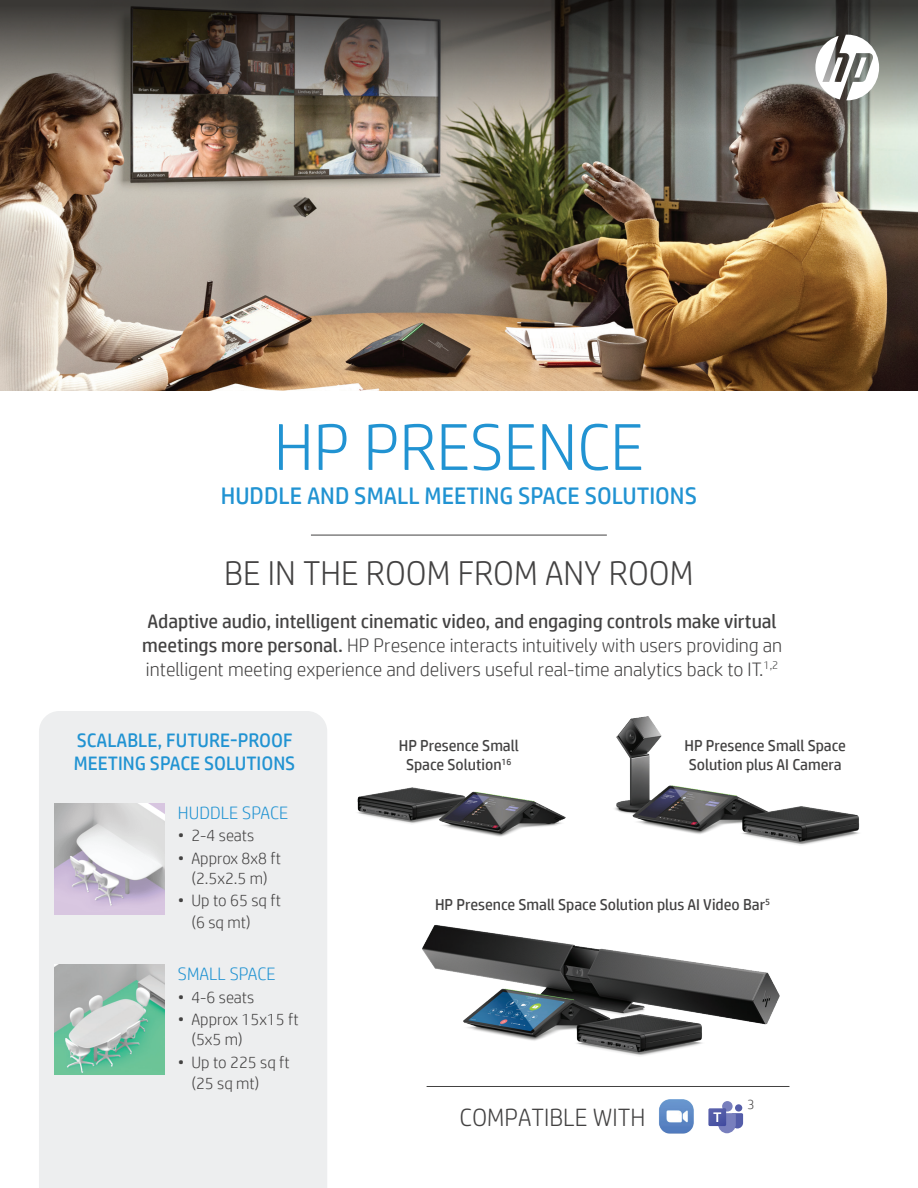
<style>
.page{position:relative;width:918px;height:1188px;background:#fff}
.page>*{position:absolute;margin:0;border:0;box-sizing:border-box;transform-origin:0 0}
.t1{font:300 66px "HP Simplified";color:#2193d2}
.t2{font:300 33px "HP Simplified Hans";color:#434242}
.t3{font:24px "HP Simplified";color:#2193d2}
.t4{font:300 24px "HP Simplified Hans";color:#434242}
.t5{font:300 19.5px/24px "HP Simplified";color:#434242}
.t6{font:19.5px/23.4px "HP Simplified";color:#2193d2}
.t7{font:300 18px "HP Simplified";color:#2193d2}
.t8{font:300 16.5px/19.5px "HP Simplified";color:#434242}
.t9{font:15.75px/18.9px "HP Simplified";color:#434242;text-align:center}
.t10{font:300 13.5px "HP Simplified";color:#434242}
.s1{font-weight:400}
</style>
<div class="page">
<img style="left:0;top:135px;width:918px;height:256px">
<img style="left:0;top:0;width:918px;height:135px">
<hr style="left:311px;top:535px;width:296px;height:1px;background:#434242">
<svg style="left:815px;top:35px;width:64px;height:65px"></svg>
<img style="left:357px;top:787px;width:209px;height:50px">
<img style="left:614px;top:716px;width:246px;height:129px">
<img style="left:422px;top:925px;width:358px;height:131px">
<div style="left:39px;top:711px;width:288px;height:477px;background:#edeeef"></div>
<hr style="left:427px;top:1086px;width:362px;height:1px;background:#434242">
<img style="left:659px;top:1099px;width:35px;height:35px">
<div style="left:735px;top:1104px;width:7px;height:8px;background:#545da9;border-radius:50%"></div>
<div style="left:722px;top:1101px;width:11px;height:11px;background:#787fbd;border-radius:50%"></div>
<svg style="left:708px;top:1108px;width:35px;height:25px"></svg>
<img style="left:54px;top:804px;width:110px;height:110px">
<img style="left:54px;top:965px;width:110px;height:110px">
<h1 class="t1" style="left:274px;top:410px;width:371px">HP PRESENCE</h1>
<p class="t3" style="left:221px;top:482px;width:478px">HUDDLE AND SMALL MEETING SPACE SOLUTIONS</p>
<h2 class="t2" style="left:224px;top:555px;width:471px">BE IN THE ROOM FROM ANY ROOM</h2>
<p class="t5" style="left:142px;top:609px;width:642px"><span class="s1">Adaptive audio, intelligent cinematic video, and engaging controls make virtual meetings more personal.</span> HP Presence interacts intuitively with users providing an intelligent meeting experience and delivers useful real-time analytics back to IT.<sup>1,2</sup></p>
<p class="t6" style="left:74px;top:728px;width:223px">SCALABLE, FUTURE-PROOF<br>MEETING SPACE SOLUTIONS</p>
<p class="t7" style="left:178px;top:802px;width:112px">HUDDLE SPACE</p>
<p class="t8" style="left:178px;top:826px;width:78px">• 2-4 seats</p>
<p class="t8" style="left:178px;top:848px;width:105px;text-align:center">• Approx 8x8 ft (2.5x2.5 m)</p>
<p class="t8" style="left:191px;top:889px;width:91px;line-height:21.6px;text-indent:-13px">• Up to 65 sq ft (6 sq mt)</p>
<p class="t7" style="left:178px;top:964px;width:99px">SMALL SPACE</p>
<p class="t8" style="left:178px;top:987px;width:78px">• 4-6 seats</p>
<p class="t8" style="left:191px;top:1010px;width:109px;text-indent:-13px">• Approx 15x15 ft (5x5 m)</p>
<p class="t8" style="left:191px;top:1051px;width:100px;line-height:21.6px;text-indent:-13px">• Up to 225 sq ft (25 sq mt)</p>
<p class="t9" style="left:399px;top:736px;width:121px">HP Presence Small<br>Space Solution<sup>16</sup></p>
<p class="t9" style="left:685px;top:736px;width:163px;text-align:left">HP Presence Small Space<br>Solution plus AI Camera</p>
<p class="t9" style="left:435px;top:895px;width:337px">HP Presence Small Space Solution plus AI Video Bar<sup>5</sup></p>
<p class="t4" style="left:460px;top:1104px;width:187px">COMPATIBLE WITH</p>
<p class="t10" style="left:748px;top:1097px;width:9px">3</p>
</div>
